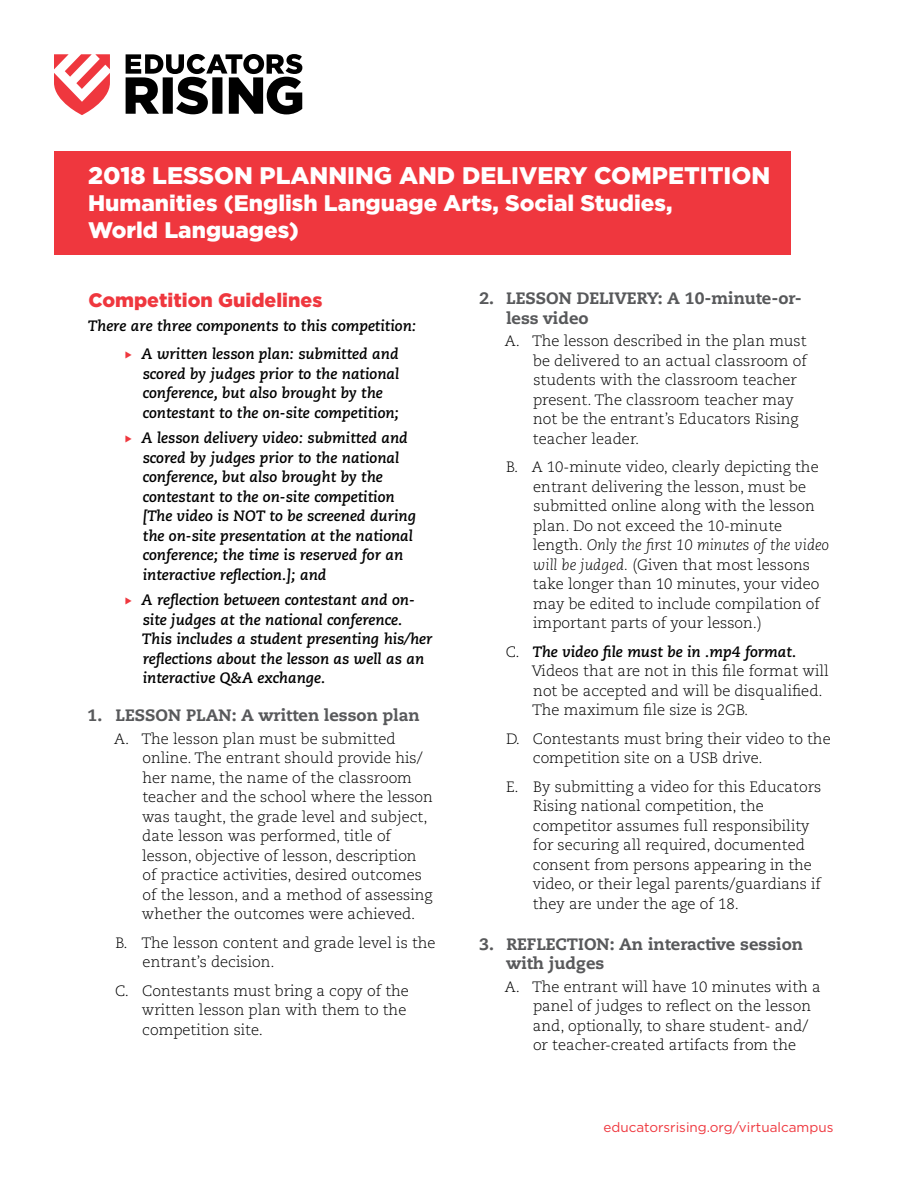
<style>
.page{position:relative;width:918px;height:1188px;background:#fff}
.page>*{position:absolute;margin:0;border:0;box-sizing:border-box;transform-origin:0 0}
.t1{font:900 24px "Gotham";color:#fff}
.t2{font:900 22.5px/27px "Gotham";color:#fff}
.t3{font:900 19.5px "Gotham";color:#ef373e}
.t4{font:800 16.5px/19.8px "Caecilia LT Pro 85";color:#58595b}
.t5{font:300 15px/19.5px "Caecilia LT Std";color:#000}
.t6{font:italic 700 15px/19.5px "Caecilia LT Pro 76";color:#000}
.t7{font:13.5px "Gotham";color:#ef373e}
.s1{font-style:italic}
.s2{font-family:"Caecilia LT Std";font-weight:300;font-style:normal}
</style>
<div class="page">
<div style="left:54px;top:152px;width:736px;height:103px;background:#ef373e"></div>
<svg style="left:126px;top:54px;width:176px;height:60px"></svg>
<svg style="left:54px;top:54px;width:56px;height:61px"></svg>
<h1 class="t1" style="left:88px;top:159px;width:651px">2018 Lesson Planning and Delivery COMPETITION</h1>
<h2 class="t2" style="left:88px;top:190px;width:586px">Humanities (English Language Arts, Social Studies,<br>World Languages)</h2>
<h3 class="t3" style="left:88px;top:286px;width:236px">Competition Guidelines</h3>
<p class="t6" style="left:141px;top:311px;width:276px;line-height:28.5px;text-indent:-53px">There are three components to this competition:<br>A written lesson plan: submitted and</p>
<p class="t6" style="left:143px;top:364px;width:258px">scored by judges prior to the national conference, but also brought by the contestant to the on-site competition;</p>
<p class="t6" style="left:141px;top:428px;width:276px">A lesson delivery video: submitted and scored by judges prior to the national conference, but also brought by the contestant to the on-site competition [The video is NOT to be screened during the on-site presentation at the national conference; the time is reserved for an interactive reflection.]; and</p>
<p class="t6" style="left:141px;top:590px;width:293px">A reflection between contestant and on&shy;site judges at the national conference.<br>This includes a student presenting his/her reflections about the lesson as well as an interactive Q&amp;A exchange.</p>
<p class="t4" style="left:88px;top:705px;width:334px">1. Lesson Plan: A written lesson plan</p>
<p class="t5" style="left:142px;top:729px;width:292px;text-indent:-28px">A. The lesson plan must be submitted online. The entrant should provide his/ her name, the name of the classroom teacher and the school where the lesson was taught, the grade level and subject, date lesson was performed, title of lesson, objective of lesson, description of practice activities, desired outcomes of the lesson, and a method of assessing whether the outcomes were achieved.</p>
<p class="t5" style="left:143px;top:933px;width:295px;text-indent:-27px">B. The lesson content and grade level is the entrant’s decision.</p>
<p class="t5" style="left:142px;top:981px;width:269px;text-indent:-27px">C. Contestants must bring a copy of the written lesson plan with them to the competition site.</p>
<p class="t4" style="left:506px;top:288px;width:297px;text-indent:-27px">2. Lesson Delivery: A 10-minute-or&shy;less video</p>
<p class="t5" style="left:533px;top:332px;width:275px;text-indent:-28px">A. The lesson described in the plan must be delivered to an actual classroom of students with the classroom teacher present. The classroom teacher may not be the entrant’s Educators Rising teacher leader.</p>
<p class="t5" style="left:533px;top:458px;width:298px;text-indent:-27px">B. A 10-minute video, clearly depicting the entrant delivering the lesson, must be submitted online along with the lesson plan. Do not exceed the 10-minute length. <span class="s1">Only the first 10 minutes of the video will be judged.</span> (Given that most lessons take longer than 10 minutes, your video may be edited to include compilation of important parts of your lesson.)</p>
<p class="t6" style="left:506px;top:642px;width:292px"><span class="s2">C.</span> The video file must be in .mp4 format.</p>
<p class="t5" style="left:532px;top:662px;width:299px">Videos that are not in this file format will not be accepted and will be disqualified.<br>The maximum file size is 2GB.</p>
<p class="t5" style="left:533px;top:729px;width:299px;text-indent:-27px">D. Contestants must bring their video to the competition site on a USB drive.</p>
<p class="t5" style="left:533px;top:777px;width:290px;text-indent:-27px">E. By submitting a video for this Educators Rising national competition, the competitor assumes full responsibility for securing all required, documented consent from persons appearing in the video, or their legal parents/guardians if they are under the age of 18.</p>
<p class="t4" style="left:506px;top:933px;width:299px;text-indent:-27px">3. Reflection: An interactive session with judges</p>
<p class="t5" style="left:533px;top:977px;width:289px;text-indent:-28px">A. The entrant will have 10 minutes with a panel of judges to reflect on the lesson and, optionally, to share student- and/ or teacher-created artifacts from the</p>
<p class="t7" style="left:603px;top:1119px;width:231px">educatorsrising.org/virtualcampus</p>
</div>
